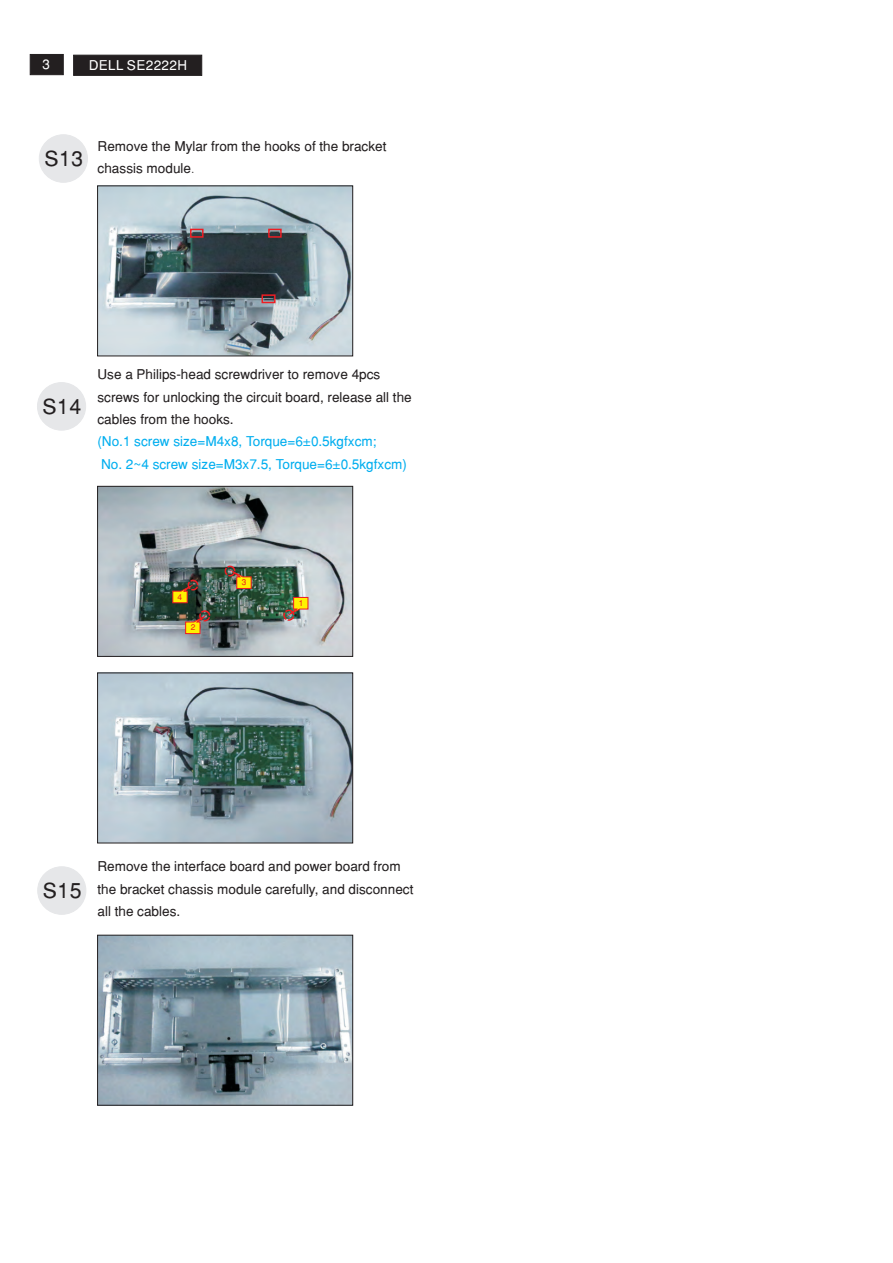
<style>
.page{position:relative;width:893px;height:1263px;background:#fff}
.page>*{position:absolute;margin:0;border:0;box-sizing:border-box;transform-origin:0 0}
.t1{font:21px "Helvetica";letter-spacing:.03em;color:#231f20}
.t2{font:13.5px/22.4px "Helvetica";color:#231f20}
.t3{font:13.5px "Helvetica";letter-spacing:.03em;color:#fff}
.t4{font:8.25px "Helvetica";color:#ee1d23}
.s1{font-family:"Adobe Ming Std";font-weight:300}
.s2{color:#00aeef}
.s3{font-family:"Helvetica Neue LT Std";color:#00aeef}
</style>
<div class="page">
<div style="left:38px;top:867px;width:48px;height:47px;background:#e6e7e9;border:1px solid #e6e7e9;border-radius:50%"></div>
<div style="left:39px;top:135px;width:49px;height:47px;background:#e6e7e9;border:1px solid #e6e7e9;border-radius:50%"></div>
<div style="left:37px;top:382px;width:49px;height:48px;background:#e6e7e9;border:1px solid #e6e7e9;border-radius:50%"></div>
<div style="left:30px;top:54px;width:33px;height:21px;background:#231f20;border:1px solid #231f20"></div>
<div style="left:73px;top:55px;width:129px;height:21px;background:#231f20;border:1px solid #231f20"></div>
<img style="left:99px;top:937px;width:252px;height:166px">
<div style="left:97px;top:935px;width:256px;height:170px;border:1px solid #231f20"></div>
<img style="left:99px;top:675px;width:252px;height:166px">
<div style="left:97px;top:673px;width:256px;height:170px;border:1px solid #231f20"></div>
<img style="left:99px;top:488px;width:252px;height:167px">
<div style="left:97px;top:486px;width:256px;height:171px;border:1px solid #231f20"></div>
<svg style="left:226px;top:567px;width:26px;height:22px"></svg>
<div style="left:225px;top:566px;width:10px;height:10px;border:1px dashed #ee1d23;border-radius:50%"></div>
<svg style="left:185px;top:613px;width:26px;height:21px"></svg>
<div style="left:199px;top:610px;width:11px;height:11px;border:1px dashed #ee1d23;border-radius:50%"></div>
<svg style="left:172px;top:582px;width:26px;height:21px"></svg>
<div style="left:188px;top:580px;width:10px;height:10px;border:1px dashed #ee1d23;border-radius:50%"></div>
<div style="left:283px;top:610px;width:11px;height:11px;border:1px dashed #ee1d23;border-radius:50%"></div>
<svg style="left:283px;top:597px;width:26px;height:21px"></svg>
<img style="left:99px;top:188px;width:252px;height:166px">
<div style="left:97px;top:186px;width:256px;height:170px;border:1px solid #231f20"></div>
<div style="left:268px;top:229px;width:14px;height:9px;border:1px solid #ee1d23"></div>
<div style="left:190px;top:229px;width:14px;height:9px;border:1px solid #ee1d23"></div>
<div style="left:261px;top:294px;width:15px;height:9px;border:1px solid #ee1d23"></div>
<p class="t3" style="left:42px;top:56px;width:9px">3</p>
<p class="t3" style="left:89px;top:60px;width:100px">DELL SE2222H</p>
<h1 class="t1" style="left:45px;top:150px;width:40px">S13</h1>
<p class="t2" style="left:98px;top:136px;width:290px">Remove the Mylar from the hooks of the bracket chassis module<span class="s1">.</span></p>
<h1 class="t1" style="left:43px;top:398px;width:40px">S14</h1>
<p class="t2" style="left:97px;top:365px;width:316px">Use a Philips-head screwdriver to remove 4pcs screws for unlocking the circuit board, release all the cables from the hooks.<br><span class="s2">(No.1 screw size=M4x8, Torque=6</span><span class="s3">±</span><span class="s2">0.5kgfxcm;<br>No. 2~4 screw size=M3x7.5, Torque=6</span><span class="s3">±</span><span class="s2">0.5kgfxcm)</span></p>
<p class="t4" style="left:178px;top:594px;width:6px">4</p>
<p class="t4" style="left:191px;top:624px;width:6px">2</p>
<p class="t4" style="left:242px;top:579px;width:6px">3</p>
<p class="t4" style="left:299px;top:600px;width:6px">1</p>
<h1 class="t1" style="left:43px;top:882px;width:40px">S15</h1>
<p class="t2" style="left:98px;top:857px;width:317px">Remove the interface board and power board from the bracket chassis module carefully, and disconnect all the cables.</p>
</div>
